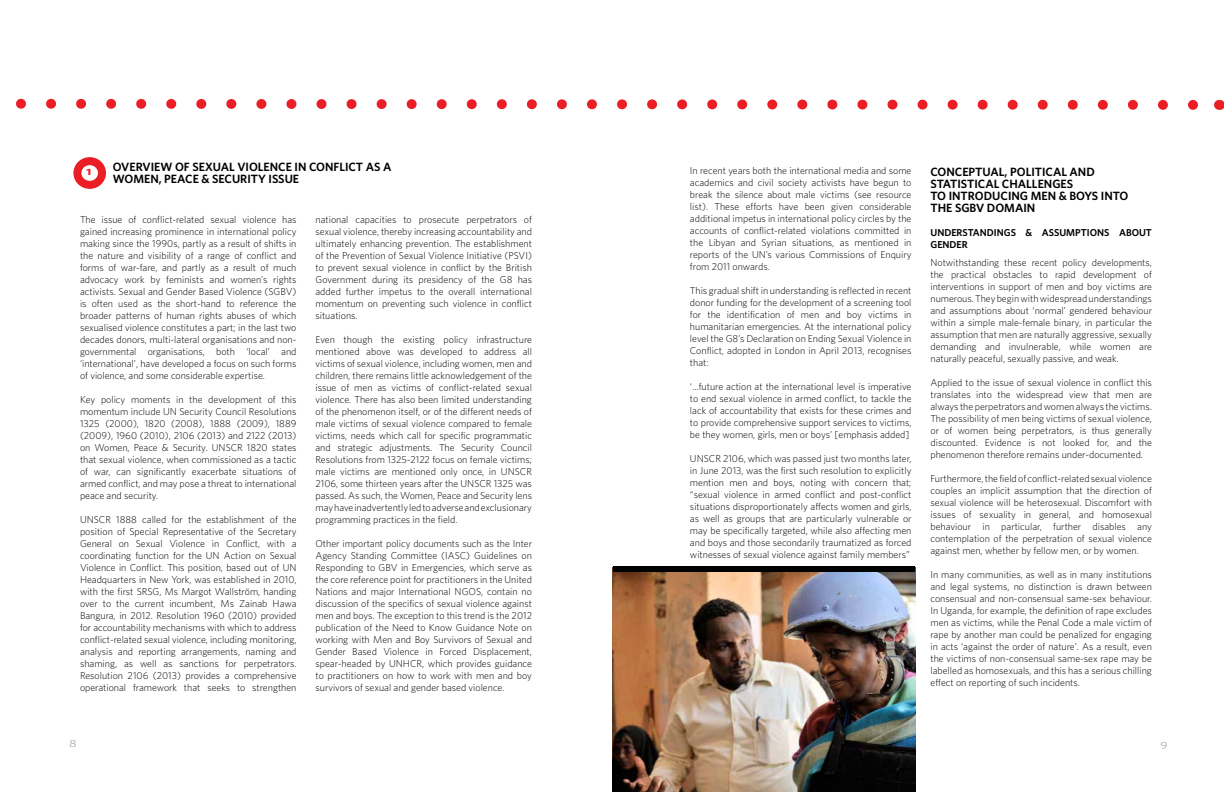
<style>
.page{position:relative;width:1224px;height:792px;background:#fff}
.page>*{position:absolute;margin:0;border:0;box-sizing:border-box;transform-origin:0 0}
.t1{font:600 12px/12px "Whitney";color:#000}
.t2{font:300 10px/12px "Whitney";color:#000;text-align:justify}
.t3{font:600 10px/12px "Whitney";color:#000}
.t4{font:10px "Whitney Light SC";color:#89898a;scale:1.32 1}
.t5{font:700 9px "Whitney";color:#eb1d25;scale:1.33 1}
</style>
<div class="page">
<div style="left:73px;top:157px;width:33px;height:32px;border:8px solid #eb1d25;border-radius:50%"></div>
<svg style="left:16px;top:98px;width:1204px;height:12px"></svg>
<img style="left:612px;top:567px;width:303px;height:225px">
<div style="left:613px;top:566px;width:302px;height:6px;background:#000101"></div>
<p class="t1" style="left:113px;top:161px;width:280px">OVERVIEW OF SEXUAL VIOLENCE IN CONFLICT AS A<br>WOMEN, PEACE &amp; SECURITY ISSUE</p>
<p class="t5" style="left:87px;top:166px;width:5px">1</p>
<p class="t2" style="left:690px;top:165px;width:223px">In recent years both the international media and some academics and civil society activists have begun to break the silence about male victims (see resource list). These efforts have been given considerable additional impetus in international policy circles by the accounts of conflict-related violations committed in the Libyan and Syrian situations, as mentioned in reports of the UN’s various Commissions of Enquiry from 2011 onwards.</p>
<p class="t2" style="left:690px;top:285px;width:223px">This gradual shift in understanding is reflected in recent donor funding for the development of a screening tool for the identification of men and boy victims in humanitarian emergencies. At the international policy level the G8’s Declaration on Ending Sexual Violence in Conflict, adopted in London in April 2013, recognises that:</p>
<p class="t2" style="left:690px;top:381px;width:223px">‘…future action at the international level is imperative to end sexual violence in armed conflict, to tackle the lack of accountability that exists for these crimes and to provide comprehensive support services to victims, be they women, girls, men or boys’ [emphasis added]</p>
<p class="t2" style="left:690px;top:453px;width:223px">UNSCR 2106, which was passed just two months later, in June 2013, was the first such resolution to explicitly mention men and boys, noting with concern that; “sexual violence in armed conflict and post-conflict situations disproportionately affects women and girls, as well as groups that are particularly vulnerable or may be specifically targeted, while also affecting men and boys and those secondarily traumatized as forced witnesses of sexual violence against family members”</p>
<p class="t2" style="left:80px;top:213px;width:218px">The issue of conflict-related sexual violence has gained increasing prominence in international policy making since the 1990s, partly as a result of shifts in the nature and visibility of a range of conflict and forms of war-fare, and partly as a result of much advocacy work by feminists and women’s rights activists. Sexual and Gender Based Violence (SGBV) is often used as the short-hand to reference the broader patterns of human rights abuses of which sexualised violence constitutes a part; in the last two decades donors, multi-lateral organisations and non&shy;governmental organisations, both ‘local’ and ‘international’, have developed a focus on such forms of violence, and some considerable expertise.</p>
<p class="t2" style="left:80px;top:393px;width:218px">Key policy moments in the development of this momentum include UN Security Council Resolutions 1325 (2000), 1820 (2008), 1888 (2009), 1889 (2009), 1960 (2010), 2106 (2013) and 2122 (2013) on Women, Peace &amp; Security. UNSCR 1820 states that sexual violence, when commissioned as a tactic of war, can significantly exacerbate situations of armed conflict, and may pose a threat to international peace and security.</p>
<p class="t2" style="left:80px;top:513px;width:218px">UNSCR 1888 called for the establishment of the position of Special Representative of the Secretary General on Sexual Violence in Conflict, with a coordinating function for the UN Action on Sexual Violence in Conflict. This position, based out of UN Headquarters in New York, was established in 2010, with the first SRSG, Ms Margot Wallström, handing over to the current incumbent, Ms Zainab Hawa Bangura, in 2012. Resolution 1960 (2010) provided for accountability mechanisms with which to address conflict-related sexual violence, including monitoring, analysis and reporting arrangements, naming and shaming, as well as sanctions for perpetrators.<br>Resolution 2106 (2013) provides a comprehensive operational framework that seeks to strengthen</p>
<p class="t2" style="left:316px;top:213px;width:218px">national capacities to prosecute perpetrators of sexual violence, thereby increasing accountability and ultimately enhancing prevention. The establishment of the Prevention of Sexual Violence Initiative (PSVI) to prevent sexual violence in conflict by the British Government during its presidency of the G8 has added further impetus to the overall international momentum on preventing such violence in conflict situations.</p>
<p class="t2" style="left:316px;top:333px;width:218px">Even though the existing policy infrastructure mentioned above was developed to address all victims of sexual violence, including women, men and children, there remains little acknowledgement of the issue of men as victims of conflict-related sexual violence. There has also been limited understanding of the phenomenon itself, or of the different needs of male victims of sexual violence compared to female victims, needs which call for specific programmatic and strategic adjustments. The Security Council Resolutions from 1325-2122 focus on female victims; male victims are mentioned only once, in UNSCR 2106, some thirteen years after the UNSCR 1325 was passed. As such, the Women, Peace and Security lens may have inadvertently led to adverse and exclusionary programming practices in the field.</p>
<p class="t2" style="left:316px;top:537px;width:218px">Other important policy documents such as the Inter Agency Standing Committee (IASC) Guidelines on Responding to GBV in Emergencies, which serve as the core reference point for practitioners in the United Nations and major International NGOS, contain no discussion of the specifics of sexual violence against men and boys. The exception to this trend is the 2012 publication of the Need to Know Guidance Note on working with Men and Boy Survivors of Sexual and Gender Based Violence in Forced Displacement, spear-headed by UNHCR, which provides guidance to practitioners on how to work with men and boy survivors of sexual and gender based violence.</p>
<p class="t4" style="left:69px;top:738px;width:7px">8</p>
<p class="t1" style="left:930px;top:165px;width:199px">CONCEPTUAL, POLITICAL AND<br>STATISTICAL CHALLENGES<br>TO INTRODUCING MEN &amp; BOYS INTO<br>THE SGBV DOMAIN</p>
<p class="t3" style="left:930px;top:226px;width:223px">UNDERSTANDINGS &amp; ASSUMPTIONS ABOUT<br>GENDER</p>
<p class="t2" style="left:930px;top:256px;width:223px">Notwithstanding these recent policy developments, the practical obstacles to rapid development of interventions in support of men and boy victims are numerous. They begin with widespread understandings and assumptions about ‘normal’ gendered behaviour within a simple male-female binary, in particular the assumption that men are naturally aggressive, sexually demanding and invulnerable, while women are naturally peaceful, sexually passive, and weak.</p>
<p class="t2" style="left:930px;top:376px;width:223px">Applied to the issue of sexual violence in conflict this translates into the widespread view that men are always the perpetrators and women always the victims.<br>The possibility of men being victims of sexual violence, or of women being perpetrators, is thus generally discounted. Evidence is not looked for, and the phenomenon therefore remains under-documented.</p>
<p class="t2" style="left:930px;top:472px;width:223px">Furthermore, the field of conflict-related sexual violence couples an implicit assumption that the direction of sexual violence will be heterosexual. Discomfort with issues of sexuality in general, and homosexual behaviour in particular, further disables any contemplation of the perpetration of sexual violence against men, whether by fellow men, or by women.</p>
<p class="t2" style="left:930px;top:568px;width:223px">In many communities, as well as in many institutions and legal systems, no distinction is drawn between consensual and non-consensual same-sex behaviour.<br>In Uganda, for example, the definition of rape excludes men as victims, while the Penal Code a male victim of rape by another man could be penalized for engaging in acts ‘against the order of nature’. As a result, even the victims of non-consensual same-sex rape may be labelled as homosexuals, and this has a serious chilling effect on reporting of such incidents.</p>
<p class="t4" style="left:1161px;top:738px;width:7px">9</p>
</div>
